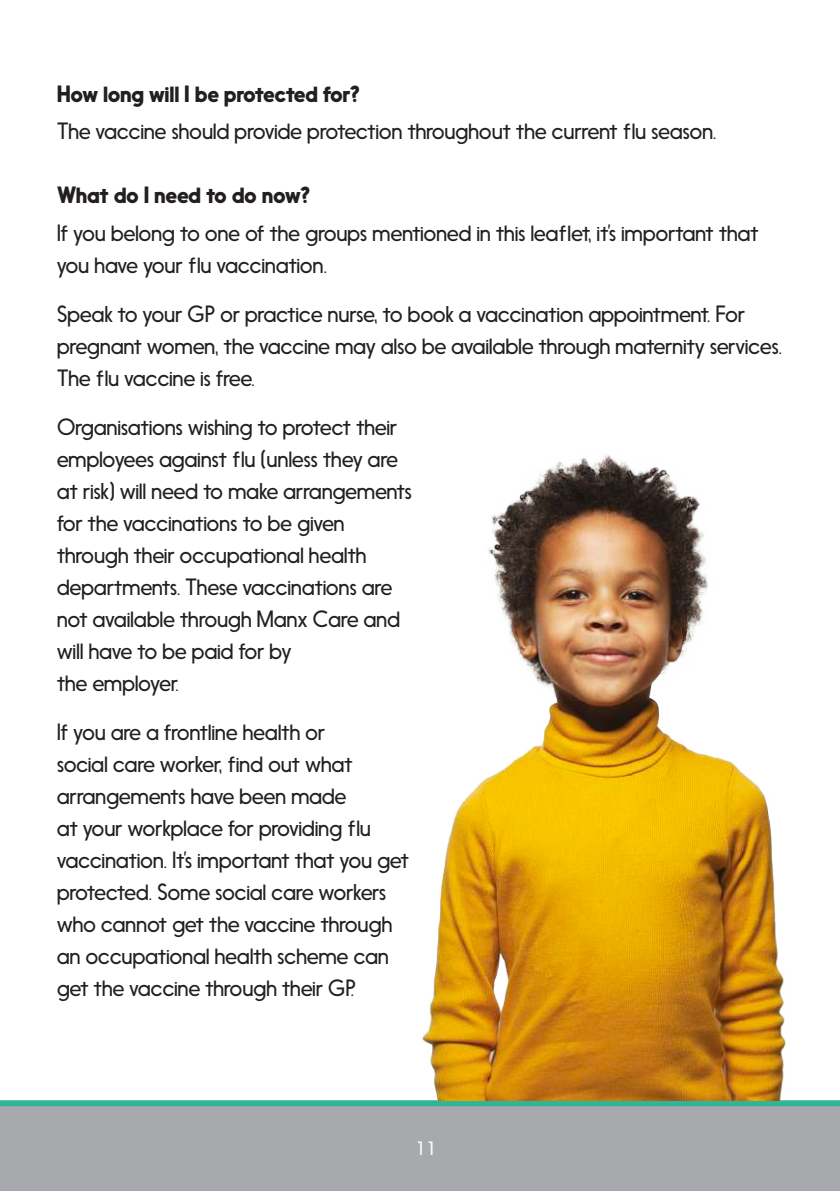
<style>
.page{position:relative;width:840px;height:1191px;background:#fff}
.page>*{position:absolute;margin:0;border:0;box-sizing:border-box;transform-origin:0 0}
.t1{font:300 22px/32px "Nanami Pro";letter-spacing:-.02em;color:#231f20}
.t2{font:700 22px "Nanami Pro";letter-spacing:-.02em;color:#231f20}
.t3{font:300 18px "Nanami Pro";color:#fff}
</style>
<div class="page">
<div style="left:0;top:1106px;width:839px;height:85px;background:#a8a9ad"></div>
<div style="left:0;top:1100px;width:839px;height:6px;background:#30b696"></div>
<img style="left:422px;top:454px;width:364px;height:646px">
<p class="t2" style="left:57px;top:80px;width:304px">How long will I be protected for?</p>
<p class="t1" style="left:57px;top:116px;width:661px">The vaccine should provide protection throughout the current flu season.</p>
<p class="t2" style="left:57px;top:181px;width:255px">What do I need to do now?</p>
<p class="t1" style="left:57px;top:217px;width:703px">If you belong to one of the groups mentioned in this leaflet, it’s important that you have your flu vaccination.</p>
<p class="t1" style="left:57px;top:298px;width:726px">Speak to your GP or practice nurse, to book a vaccination appointment. For pregnant women, the vaccine may also be available through maternity services.<br>The flu vaccine is free.</p>
<p class="t1" style="left:57px;top:411px;width:356px">Organisations wishing to protect their employees against flu (unless they are at risk) will need to make arrangements for the vaccinations to be given through their occupational health departments. These vaccinations are not available through Manx Care and will have to be paid for by<br>the employer.</p>
<p class="t1" style="left:57px;top:716px;width:354px">If you are a frontline health or<br>social care worker, find out what arrangements have been made<br>at your workplace for providing flu vaccination. It’s important that you get protected. Some social care workers who cannot get the vaccine through an occupational health scheme can get the vaccine through their GP.</p>
<p class="t3" style="left:415px;top:1138px;width:23px">11</p>
</div>
